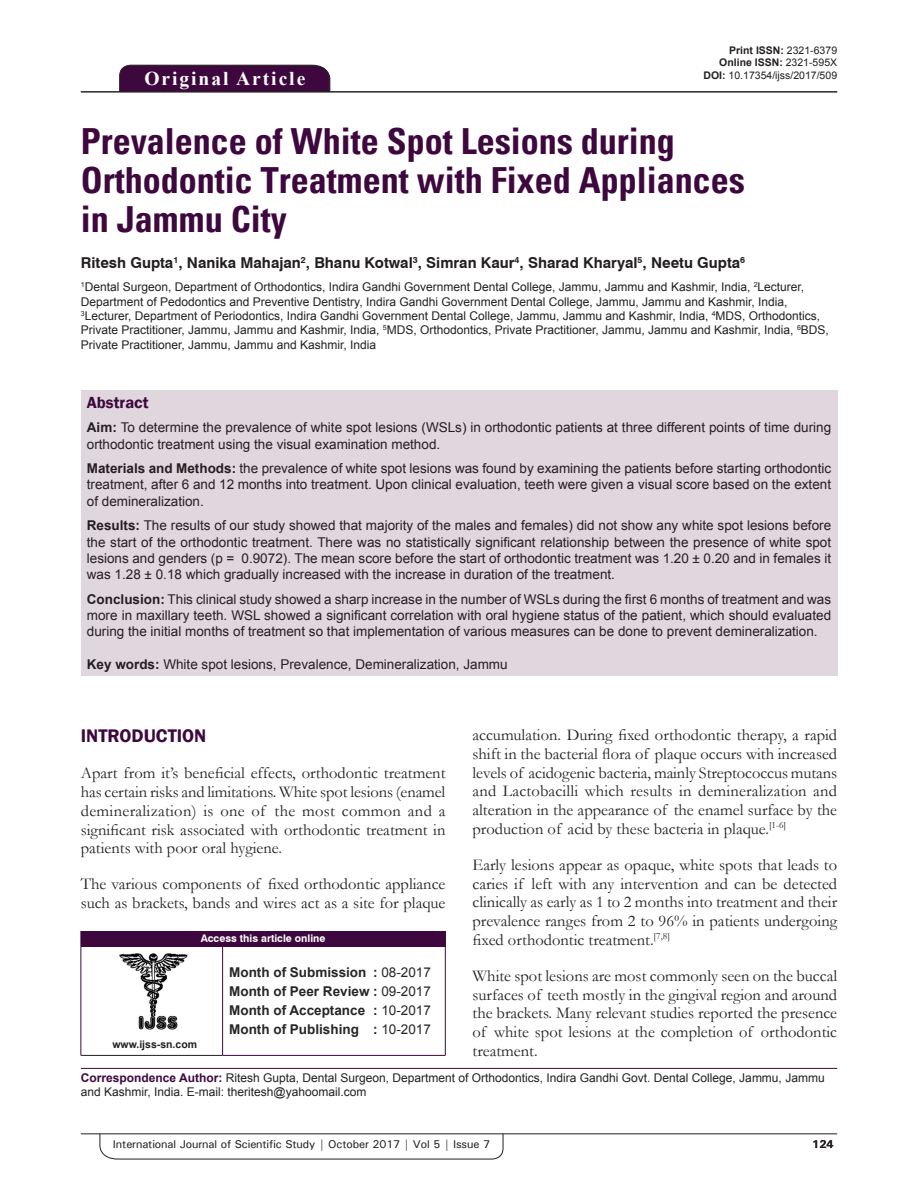
<style>
.page{position:relative;width:918px;height:1188px;background:#fff}
.page>*{position:absolute;margin:0;border:0;box-sizing:border-box;transform-origin:0 0}
.AT{font:700 condensed 36px/39px "Univers";color:#3e083e}
.AH{font:700 19.5px "Times New Roman";letter-spacing:.1em;color:#fff}
.t1{font:600 18.75px "Franklin Gothic";color:#3e083e}
.TX{font:16.5px/18.8px "Garamond";color:#231f20;text-align:justify}
.ABSH{font:600 16.5px "Franklin Gothic";color:#3e083e}
.AU{font:700 15px "Swiss 721 BT";color:#231f20}
.ABS{font:13.5px/16.2px "Arial";color:#231f20;text-align:justify}
.HIS{font:700 13.5px/18.8px "Arial";color:#282526;text-align:justify}
.KWD{font:13.5px "Arial";color:#231f20}
.AFF{font:12px/14.4px "Arial";color:#231f20}
.ADD{font:12px/14.4px "Arial";color:#231f20}
.RF{font:500 11.25px "Univers";letter-spacing:-.01em;color:#231f20}
.t2{font:700 11.25px "Univers";color:#231f20}
.DOI{font:700 10.5px "Arial";color:#231f20}
.DOI-2{font:10.5px "Arial";color:#231f20}
.AAO{font:700 10.5px "Swiss 721 BT";color:#fff}
.Web{font:700 10.5px "Arial";color:#231f20}
.s1{font-weight:400}
.s2{font-weight:700}
.s3{font-weight:700;color:#3e083e}
</style>
<div class="page">
<hr style="left:81px;top:1134px;width:756px;height:1px;background:#231f20">
<svg style="left:100px;top:1133px;width:403px;height:26px"></svg>
<div style="left:119px;top:65px;width:211px;height:26px;background:#3e083e"></div>
<hr style="left:81px;top:91px;width:756px;height:1px;background:#231f20">
<div style="left:81px;top:390px;width:756px;height:285px;background:#e0d7de"></div>
<img style="left:119px;top:953px;width:69px;height:76px">
<div style="left:81px;top:931px;width:364px;height:15px;background:#3e083e"></div>
<svg style="left:445px;top:931px;width:1px;height:15px"></svg>
<hr style="left:81px;top:946px;width:142px;height:1px;background:#3e083e">
<hr style="left:81px;top:946px;width:1px;height:109px;background:#3e083e">
<hr style="left:81px;top:1055px;width:142px;height:1px;background:#231f20">
<hr style="left:223px;top:946px;width:223px;height:1px;background:#3e083e">
<hr style="left:222px;top:946px;width:1px;height:109px;background:#3e083e">
<hr style="left:445px;top:946px;width:1px;height:109px;background:#3e083e">
<hr style="left:223px;top:1055px;width:223px;height:1px;background:#3e083e">
<hr style="left:81px;top:1068px;width:756px;height:1px;background:#3e083e">
<p class="AH" style="left:144px;top:64px;width:162px">Original Article</p>
<p class="DOI" style="left:729px;top:43px;width:109px">Print ISSN: <span class="s1">2321-6379</span></p>
<p class="DOI" style="left:719px;top:56px;width:119px">Online ISSN: <span class="s1">2321-595X</span></p>
<p class="DOI-2" style="left:704px;top:68px;width:135px"><span class="s2">DOI:</span> 10.17354/ijss/2017/509</p>
<p class="AT" style="left:81px;top:122px;width:665px">Prevalence of White Spot Lesions during<br>Orthodontic Treatment with Fixed Appliances in Jammu City</p>
<p class="AU" style="left:81px;top:254px;width:666px">Ritesh Gupta<sup>1</sup>, Nanika Mahajan<sup>2</sup>, Bhanu Kotwal<sup>3</sup>, Simran Kaur<sup>4</sup>, Sharad Kharyal<sup>5</sup>, Neetu Gupta<sup>6</sup></p>
<p class="AFF" style="left:81px;top:280px;width:750px"><sup>1</sup>Dental Surgeon, Department of Orthodontics, Indira Gandhi Government Dental College, Jammu, Jammu and Kashmir, India, <sup>2</sup>Lecturer, Department of Pedodontics and Preventive Dentistry, Indira Gandhi Government Dental College, Jammu, Jammu and Kashmir, India, <sup>3</sup>Lecturer, Department of Periodontics, Indira Gandhi Government Dental College, Jammu, Jammu and Kashmir, India, <sup>4</sup>MDS, Orthodontics, Private Practitioner, Jammu, Jammu and Kashmir, India, <sup>5</sup>MDS, Orthodontics, Private Practitioner, Jammu, Jammu and Kashmir, India, <sup>6</sup>BDS, Private Practitioner, Jammu, Jammu and Kashmir, India</p>
<p class="ABSH" style="left:87px;top:392px;width:63px">Abstract</p>
<p class="ABS" style="left:87px;top:420px;width:746px"><span class="s2">Aim:</span> To determine the prevalence of white spot lesions (WSLs) in orthodontic patients at three different points of time during orthodontic treatment using the visual examination method.</p>
<p class="ABS" style="left:87px;top:461px;width:746px"><span class="s2">Materials and Methods:</span> the prevalence of white spot lesions was found by examining the patients before starting orthodontic treatment, after 6 and 12 months into treatment. Upon clinical evaluation, teeth were given a visual score based on the extent of demineralization.</p>
<p class="ABS" style="left:87px;top:518px;width:746px"><span class="s2">Results:</span> The results of our study showed that majority of the males and females) did not show any white spot lesions before the start of the orthodontic treatment. There was no statistically significant relationship between the presence of white spot lesions and genders (p = 0.9072). The mean score before the start of orthodontic treatment was 1.20 ± 0.20 and in females it was 1.28 ± 0.18 which gradually increased with the increase in duration of the treatment.</p>
<p class="ABS" style="left:87px;top:591px;width:746px"><span class="s2">Conclusion:</span> This clinical study showed a sharp increase in the number of WSLs during the first 6 months of treatment and was more in maxillary teeth. WSL showed a significant correlation with oral hygiene status of the patient, which should evaluated during the initial months of treatment so that implementation of various measures can be done to prevent demineralization.</p>
<p class="KWD" style="left:87px;top:656px;width:422px"><span class="s2">Key words:</span> White spot lesions, Prevalence, Demineralization, Jammu</p>
<p class="TX" style="left:473px;top:725px;width:366px">accumulation. During fixed orthodontic therapy, a rapid shift in the bacterial flora of plaque occurs with increased levels of acidogenic bacteria, mainly Streptococcus mutans and Lactobacilli which results in demineralization and alteration in the appearance of the enamel surface by the production of acid by these bacteria in plaque.<sup>[1-6]</sup></p>
<p class="TX" style="left:473px;top:855px;width:366px">Early lesions appear as opaque, white spots that leads to caries if left with any intervention and can be detected clinically as early as 1 to 2 months into treatment and their prevalence ranges from 2 to 96% in patients undergoing fixed orthodontic treatment.<sup>[7,8]</sup></p>
<p class="TX" style="left:473px;top:966px;width:366px">White spot lesions are most commonly seen on the buccal surfaces of teeth mostly in the gingival region and around the brackets. Many relevant studies reported the presence of white spot lesions at the completion of orthodontic treatment.</p>
<h1 class="t1" style="left:81px;top:725px;width:127px">INTRODUCTION</h1>
<p class="TX" style="left:81px;top:763px;width:366px">Apart from it’s beneficial effects, orthodontic treatment has certain risks and limitations. White spot lesions (enamel demineralization) is one of the most common and a significant risk associated with orthodontic treatment in patients with poor oral hygiene.</p>
<p class="TX" style="left:81px;top:874px;width:366px">The various components of fixed orthodontic appliance such as brackets, bands and wires act as a site for plaque</p>
<p class="AAO" style="left:201px;top:932px;width:126px">Access this article online</p>
<p class="HIS" style="left:229px;top:964px;width:203px">Month of Submission : <span class="s1">08-2017<br></span>Month of Peer Review : <span class="s1">09-2017<br></span>Month of Acceptance : <span class="s1">10-2017<br></span>Month of Publishing : <span class="s1">10-2017</span></p>
<p class="ADD" style="left:81px;top:1070px;width:745px"><span class="s3">Correspondence Author:</span> Ritesh Gupta, Dental Surgeon, Department of Orthodontics, Indira Gandhi Govt. Dental College, Jammu, Jammu and Kashmir, India. E-mail: theritesh@yahoomail.com</p>
<p class="Web" style="left:112px;top:1037px;width:86px">www.ijss-sn.com</p>
<p class="RF" style="left:113px;top:1137px;width:379px">International Journal of Scientific Study | October 2017 | Vol 5 | Issue 7</p>
<p class="t2" style="left:812px;top:1137px;width:23px">124</p>
</div>
